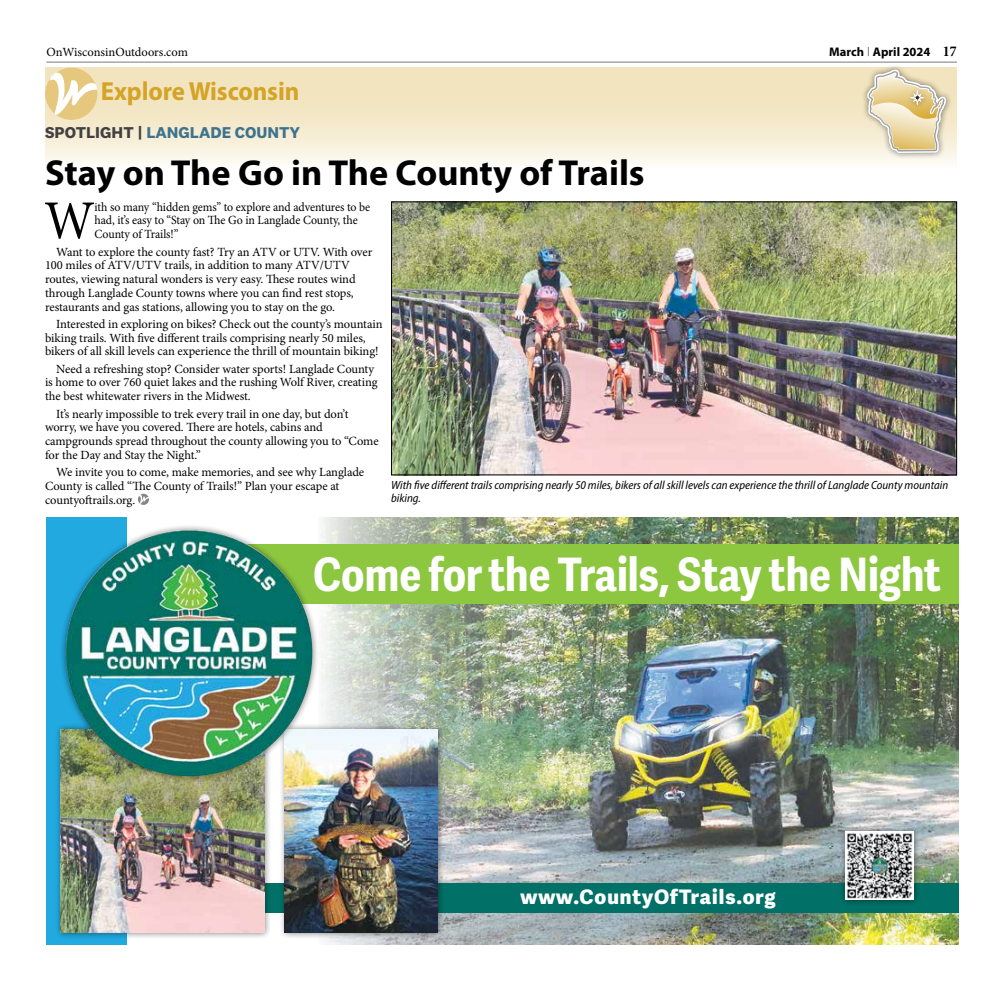
<style>
.page{position:relative;width:1002px;height:990px;background:#fff}
.page>*{position:absolute;margin:0;border:0;box-sizing:border-box;transform-origin:0 0}
.t1{font:54.75px "Minion Pro";color:#000;scale:.95 1}
.t2{font:700 46.12px "Adelle Sans Cnd";color:#fff}
.t3{font:700 36.25px "Myriad Pro";color:#000}
.t4{font:700 26.25px "Myriad Pro";letter-spacing:-.005em;color:#d4a427;scale:.95 1}
.t5{font:800 20px "Adelle Sans";letter-spacing:.05em;color:#fff}
.t6{font:700 16.25px "National 2";color:#3d738e}
.t7{font:12.5px/13.8px "Minion Pro";letter-spacing:-.01em;color:#000}
.t8{font:12.5px/13.8px "Minion Pro";letter-spacing:-.01em;color:#000;scale:.95 1}
.t9{font:700 12.5px "Myriad Pro";color:#000}
.t10{font:italic semi-condensed 11.88px/13.1px "Myriad Pro";color:#000}
.s1{font-family:"Helvetica Neue LT Std";font-weight:100;font-stretch:condensed}
.s2{font-family:"Minion Pro";font-stretch:condensed;font-size:15px}
.s3{color:#414042}
</style>
<div class="page">
<hr style="left:46px;top:62px;width:910px;height:1px;background:#939598">
<div style="left:45px;top:68px;width:911px;height:100px;background:linear-gradient(to bottom,#efdfb1,#fbf7ec)"></div>
<svg style="left:45px;top:68px;width:52px;height:52px"></svg>
<div style="left:860px;top:64px;width:92px;height:96px;background:#000;opacity:.5"></div>
<svg style="left:865px;top:70px;width:83px;height:85px;background:#e6d8b3"></svg>
<img style="left:393px;top:204px;width:561px;height:269px">
<div style="left:46px;top:518px;width:81px;height:427px;background:#21a9e0"></div>
<img style="left:319px;top:518px;width:639px;height:427px">
<div style="left:222px;top:544px;width:736px;height:59px;background:#8dc740"></div>
<div style="left:222px;top:883px;width:736px;height:30px;background:#017066"></div>
<div style="left:278px;top:723px;width:166px;height:217px;background:#000;opacity:.5"></div>
<img style="left:285px;top:729px;width:152px;height:203px">
<div style="left:54px;top:723px;width:217px;height:217px;background:#000;opacity:.5"></div>
<img style="left:61px;top:784px;width:203px;height:148px">
<div style="left:60px;top:523px;width:259px;height:261px;background:#000;opacity:.5"></div>
<img style="left:114px;top:530px;width:73px;height:26px">
<div style="left:838px;top:825px;width:82px;height:82px;background:#000;opacity:.5"></div>
<img style="left:845px;top:832px;width:68px;height:68px">
<img style="left:871px;top:858px;width:16px;height:16px;border-radius:8px">
<svg style="left:138px;top:494px;width:11px;height:11px"></svg>
<p class="t7" style="left:46px;top:45px;width:143px">OnWisconsinOutdoors.com</p>
<p class="t9" style="left:829px;top:44px;width:129px">March <span class="s1">|</span> April 2024 <span class="s2">17</span></p>
<h3 class="t4" style="left:101px;top:74px;width:210px">Explore Wisconsin</h3>
<h3 class="t6" style="left:45px;top:123px;width:257px"><span class="s3">SPOTLIGHT |</span> LANGLADE COUNTY</h3>
<h3 class="t3" style="left:45px;top:149px;width:601px">Stay on The Go in The County of Trails</h3>
<h1 class="t1" style="left:44px;top:184px;width:55px">W</h1>
<p class="t8" style="left:94px;top:200px;width:292px">ith so many “hidden gems” to explore and adventures to be had, it’s easy to “Stay on The Go in Langlade County, the<br>County of Trails!”</p>
<p class="t7" style="left:45px;top:245px;width:329px;text-indent:11px">Want to explore the county fast? Try an ATV or UTV. With over 100 miles of ATV/UTV trails, in addition to many ATV/UTV routes, viewing natural wonders is very easy. These routes wind through Langlade County towns where you can find rest stops, restaurants and gas stations, allowing you to stay on the go.</p>
<p class="t7" style="left:45px;top:317px;width:339px;text-indent:11px">Interested in exploring on bikes? Check out the county’s mountain biking trails. With five different trails comprising nearly 50 miles, bikers of all skill levels can experience the thrill of mountain biking!</p>
<p class="t7" style="left:45px;top:362px;width:334px;text-indent:11px">Need a refreshing stop? Consider water sports! Langlade County is home to over 760 quiet lakes and the rushing Wolf River, creating the best whitewater rivers in the Midwest.</p>
<p class="t7" style="left:45px;top:407px;width:335px;text-indent:11px">It’s nearly impossible to trek every trail in one day, but don’t worry, we have you covered. There are hotels, cabins and campgrounds spread throughout the county allowing you to “Come for the Day and Stay the Night.”</p>
<p class="t7" style="left:45px;top:465px;width:321px;text-indent:11px">We invite you to come, make memories, and see why Langlade<br>County is called “The County of Trails!” Plan your escape at countyoftrails.org.</p>
<p class="t10" style="left:391px;top:478px;width:558px">With five different trails comprising nearly 50 miles, bikers of all skill levels can experience the thrill of Langlade County mountain biking.</p>
<h2 class="t2" style="left:313px;top:547px;width:629px">Come for the Trails, Stay the Night</h2>
<h3 class="t5" style="left:520px;top:885px;width:257px">www.CountyOfTrails.org</h3>
</div>
